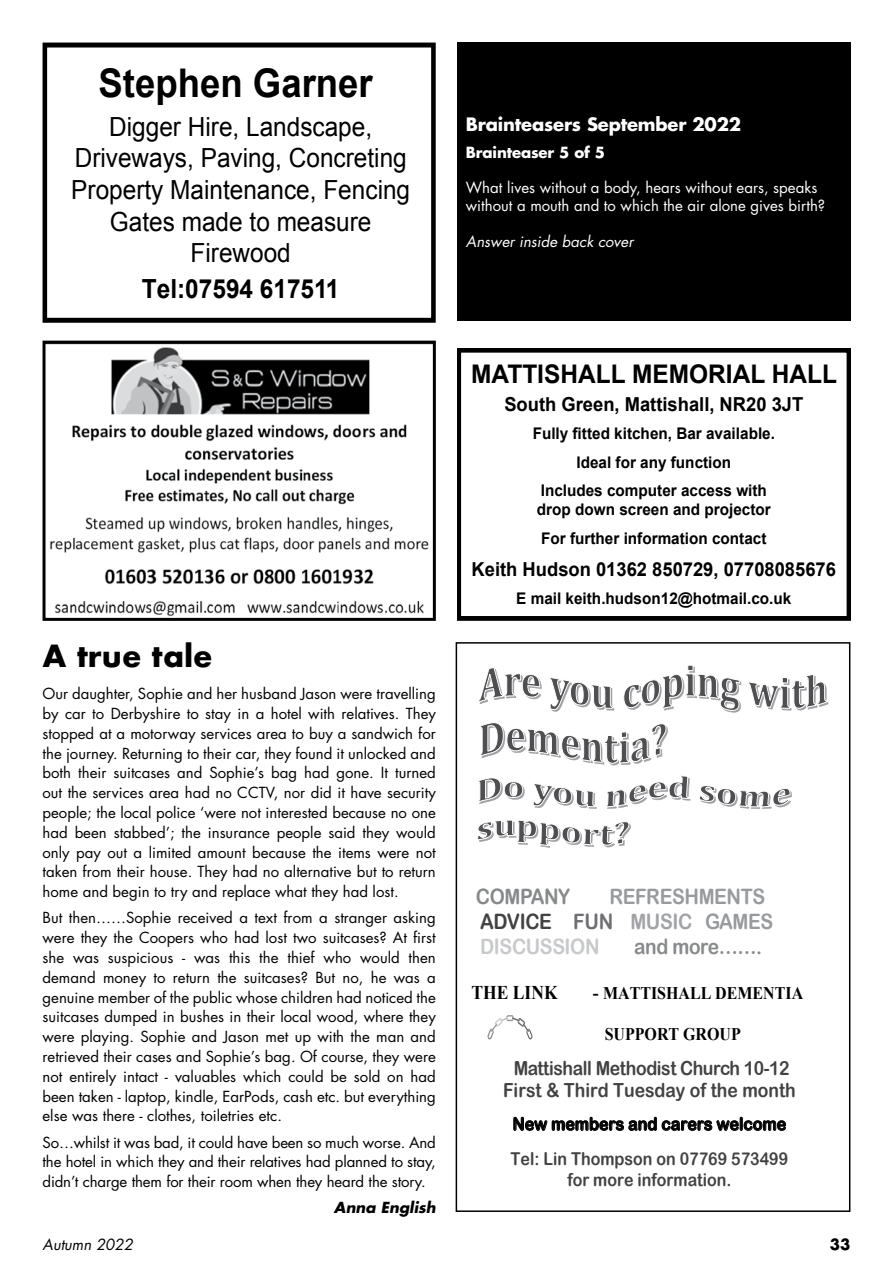
<style>
.page{position:relative;width:893px;height:1263px;background:#fff}
.page>*{position:absolute;margin:0;border:0;box-sizing:border-box;transform-origin:0 0}
.t1{font:700 39.6px "Arial";color:#000;scale:.93 1}
.t2{font:700 29.7px "Futura";color:#000}
.t3{font:26.4px/31.7px "Arial";color:#000;text-align:center;scale:.93 1}
.t4{font:700 26.4px "Arial";color:#000;scale:.93 1}
.t5{font:700 25.65px "Arial";color:#000;scale:.95 1}
.t6{font:21.3px/24.6px "Arial Rounded MT Bold";letter-spacing:-.02em;color:#989b9d;scale:.9 1}
.t7{font:21.3px "Arial Rounded MT Bold";letter-spacing:-.02em;color:#87898b;scale:.9 1}
.t8{font:19.5px/22.5px "Arial Rounded MT Bold";letter-spacing:-.02em;color:#424243;text-align:center;scale:.9 1}
.t9{font:700 19.5px "Times New Roman";color:#000;scale:.9 1}
.t10{font:700 19.2px "Arial";color:#000;scale:.95 1}
.t11{font:700 18px "Futura Std";letter-spacing:-.01em;color:#fff}
.t12{font:17.7px/21.3px "Arial Rounded MT Bold";color:#424243;text-align:center;scale:.9 1}
.t13{font:700 17.7px "Times New Roman";color:#000;scale:.9 1}
.t14{font:17.7px "Arial Rounded MT Bold";color:#000;scale:.9 1}
.t15{font:700 16.05px/28.3px "Arial";color:#000;text-align:center;scale:.95 1}
.t16{font:15px/18px "Futura Std";color:#fff}
.t17{font:italic 15px "Futura Std";color:#fff}
.t18{font:700 15px "Futura Std";letter-spacing:-.01em;color:#fff}
.t19{font:italic 15px "Futura Std";color:#000}
.t20{font:700 15px "Futura Std";color:#000}
.t21{font:14.85px/19.8px "Futura Std";color:#000;text-align:justify}
.t22{font:italic 700 14.85px "Futura Std";color:#000}
.s1{color:#424243}
.s2{color:#6e6f72}
.s3{color:#a1a3a6}
.s4{color:#c7c9cb}
.s5{font-size:19.5px}
</style>
<div class="page">
<div style="left:457px;top:349px;width:394px;height:272px;border:5px solid #000"></div>
<svg style="left:479px;top:665px;width:349px;height:47px"></svg>
<svg style="left:481px;top:723px;width:187px;height:42px"></svg>
<svg style="left:477px;top:776px;width:315px;height:72px"></svg>
<svg style="left:487px;top:1015px;width:46px;height:25px"></svg>
<div style="left:456px;top:642px;width:394px;height:570px;border:2px solid #000"></div>
<div style="left:457px;top:43px;width:394px;height:278px;background:#000"></div>
<div style="left:43px;top:43px;width:393px;height:280px;border:5px solid #000"></div>
<img style="left:50px;top:347px;width:379px;height:269px">
<div style="left:43px;top:341px;width:393px;height:280px;border:3px solid #000"></div>
<h1 class="t1" style="left:98px;top:57px;width:297px">Stephen Garner</h1>
<h3 class="t3" style="left:71px;top:111px;width:366px">Digger Hire, Landscape,<br>Driveways, Paving, Concreting<br>Property Maintenance, Fencing<br>Gates made to measure<br>Firewood</h3>
<h3 class="t4" style="left:142px;top:271px;width:214px">Tel:07594 617511</h3>
<h2 class="t2" style="left:43px;top:634px;width:172px">A true tale</h2>
<p class="t21" style="left:43px;top:684px;width:395px">Our daughter, Sophie and her husband Jason were travelling by car to Derbyshire to stay in a hotel with relatives. They stopped at a motorway services area to buy a sandwich for the journey. Returning to their car, they found it unlocked and both their suitcases and Sophie’s bag had gone. It turned out the services area had no CCTV, nor did it have security people; the local police ‘were not interested because no one had been stabbed’; the insurance people said they would only pay out a limited amount because the items were not taken from their house. They had no alternative but to return home and begin to try and replace what they had lost.</p>
<p class="t21" style="left:43px;top:908px;width:395px">But then……Sophie received a text from a stranger asking were they the Coopers who had lost two suitcases? At first she was suspicious - was this the thief who would then demand money to return the suitcases? But no, he was a genuine member of the public whose children had noticed the suitcases dumped in bushes in their local wood, where they were playing. Sophie and Jason met up with the man and retrieved their cases and Sophie’s bag. Of course, they were not entirely intact - valuables which could be sold on had been taken - laptop, kindle, EarPods, cash etc. but everything else was there - clothes, toiletries etc.</p>
<p class="t21" style="left:43px;top:1132px;width:395px">So…whilst it was bad, it could have been so much worse. And the hotel in which they and their relatives had planned to stay, didn’t charge them for their room when they heard the story.</p>
<p class="t22" style="left:334px;top:1198px;width:103px">Anna English</p>
<p class="t11" style="left:466px;top:113px;width:277px">Brainteasers September 2022</p>
<p class="t18" style="left:466px;top:142px;width:141px">Brainteaser 5 of 5</p>
<p class="t16" style="left:466px;top:179px;width:361px">What lives without a body, hears without ears, speaks without a mouth and to which the air alone gives birth?</p>
<p class="t17" style="left:466px;top:232px;width:169px">Answer inside back cover</p>
<h3 class="t5" style="left:471px;top:357px;width:387px">MATTISHALL MEMORIAL HALL</h3>
<p class="t10" style="left:504px;top:391px;width:316px">South Green, Mattishall, NR20 3JT</p>
<p class="t15" style="left:533px;top:420px;width:257px">Fully fitted kitchen, Bar available.<br>Ideal for any function<br>Includes computer access with</p>
<p class="t15" style="left:537px;top:496px;width:248px;text-align:left">drop down screen and projector<br>For further information contact</p>
<p class="t10" style="left:472px;top:556px;width:385px">Keith Hudson 01362 850729, 07708085676</p>
<p class="t15" style="left:516px;top:585px;width:291px">E mail keith.hudson12@hotmail.co.uk</p>
<h3 class="t7" style="left:476px;top:884px;width:106px">COMPANY</h3>
<h3 class="t6" style="left:480px;top:884px;width:327px;text-indent:129px">REFRESHMENTS<br><span class="s1">ADVICE</span> <span class="s2">FUN</span> <span class="s3">MUSIC</span> GAMES<br><span class="s4">DISCUSSION</span></h3>
<h3 class="t7" style="left:634px;top:933px;width:144px">and more…….</h3>
<h3 class="t9" style="left:471px;top:979px;width:97px">THE LINK</h3>
<p class="t13" style="left:593px;top:980px;width:235px"><span class="s5">-</span> MATTISHALL DEMENTIA</p>
<p class="t13" style="left:605px;top:1022px;width:153px">SUPPORT GROUP</p>
<h3 class="t8" style="left:503px;top:1056px;width:327px">Mattishall Methodist Church 10-12<br>First &amp; Third Tuesday of the month</h3>
<p class="t14" style="left:513px;top:1113px;width:306px">New members and carers welcome</p>
<p class="t12" style="left:511px;top:1148px;width:310px">Tel: Lin Thompson on 07769 573499 for more information.</p>
<p class="t19" style="left:43px;top:1235px;width:92px">Autumn 2022</p>
<p class="t20" style="left:830px;top:1234px;width:22px">33</p>
</div>
